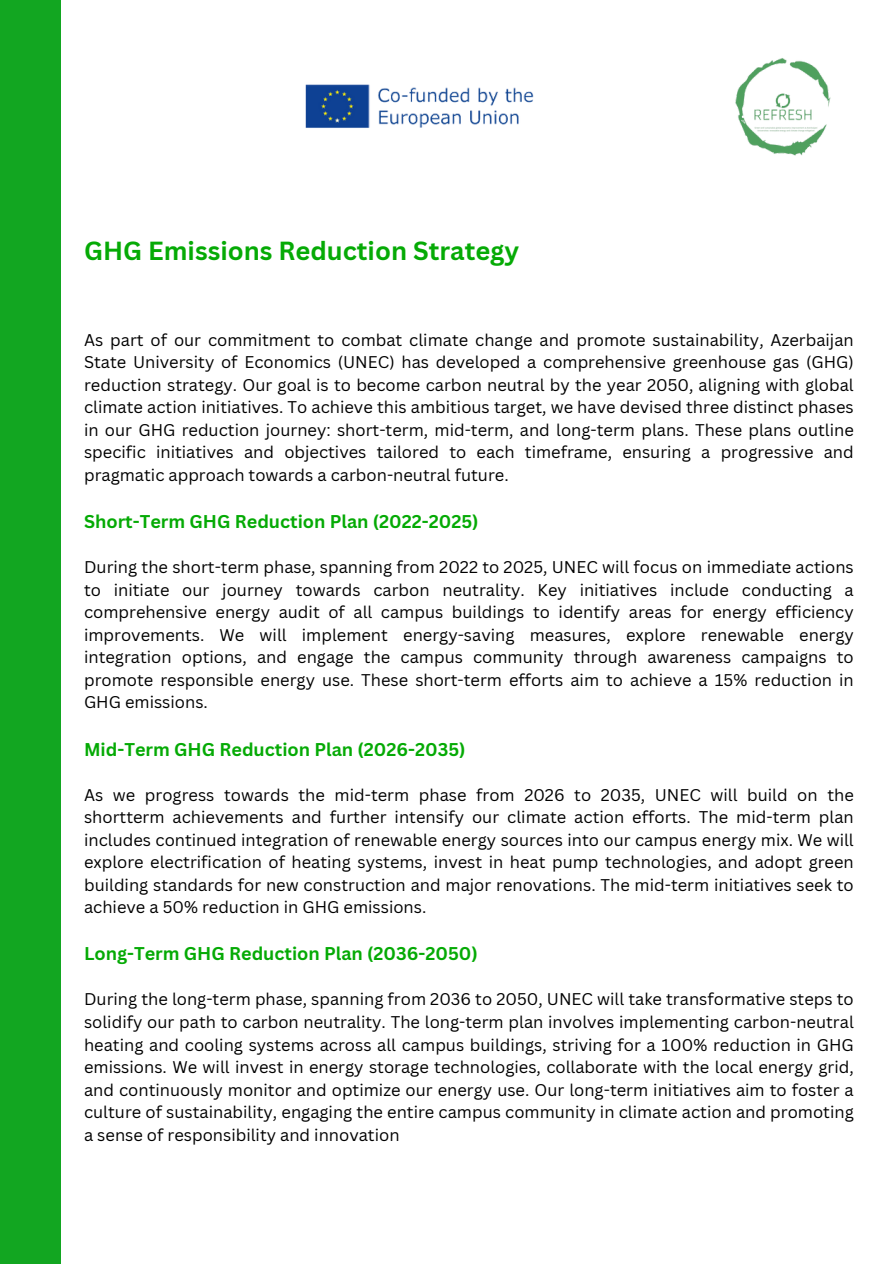
<style>
.page{position:relative;width:894px;height:1264px;background:#fff}
.page>*{position:absolute;margin:0;border:0;box-sizing:border-box;transform-origin:0 0}
.t1{font:700 25.5px "Canva Sans";color:#05aa05}
.t2{font:700 18px "Canva Sans";color:#05aa05}
.t3{font:16.5px/22.5px "Canva Sans";color:#000;text-align:justify}
</style>
<div class="page">
<div style="left:0;top:0;width:60px;height:1263px;background:#12a621"></div>
<img style="left:735px;top:58px;width:96px;height:98px">
<img style="left:305px;top:84px;width:229px;height:44px">
<p class="t1" style="left:84px;top:233px;width:436px">GHG Emissions Reduction Strategy</p>
<p class="t3" style="left:84px;top:328px;width:771px">As part of our commitment to combat climate change and promote sustainability, Azerbaijan State University of Economics (UNEC) has developed a comprehensive greenhouse gas (GHG) reduction strategy. Our goal is to become carbon neutral by the year 2050, aligning with global climate action initiatives. To achieve this ambitious target, we have devised three distinct phases in our GHG reduction journey: short-term, mid-term, and long-term plans. These plans outline specific initiatives and objectives tailored to each timeframe, ensuring a progressive and pragmatic approach towards a carbon-neutral future.</p>
<p class="t2" style="left:84px;top:509px;width:396px">Short-Term GHG Reduction Plan (2022-2025)</p>
<h1 class="t3" style="left:84px;top:555px;width:771px">During the short-term phase, spanning from 2022 to 2025, UNEC will focus on immediate actions to initiate our journey towards carbon neutrality. Key initiatives include conducting a comprehensive energy audit of all campus buildings to identify areas for energy efficiency improvements. We will implement energy-saving measures, explore renewable energy integration options, and engage the campus community through awareness campaigns to promote responsible energy use. These short-term efforts aim to achieve a 15% reduction in GHG emissions.</h1>
<p class="t2" style="left:84px;top:736px;width:383px">Mid-Term GHG Reduction Plan (2026-2035)</p>
<h2 class="t3" style="left:84px;top:783px;width:771px">As we progress towards the mid-term phase from 2026 to 2035, UNEC will build on the shortterm achievements and further intensify our climate action efforts. The mid-term plan includes continued integration of renewable energy sources into our campus energy mix. We will explore electrification of heating systems, invest in heat pump technologies, and adopt green building standards for new construction and major renovations. The mid-term initiatives seek to achieve a 50% reduction in GHG emissions.</h2>
<p class="t2" style="left:84px;top:941px;width:395px">Long-Term GHG Reduction Plan (2036-2050)</p>
<h2 class="t3" style="left:84px;top:987px;width:771px">During the long-term phase, spanning from 2036 to 2050, UNEC will take transformative steps to solidify our path to carbon neutrality. The long-term plan involves implementing carbon-neutral heating and cooling systems across all campus buildings, striving for a 100% reduction in GHG emissions. We will invest in energy storage technologies, collaborate with the local energy grid, and continuously monitor and optimize our energy use. Our long-term initiatives aim to foster a culture of sustainability, engaging the entire campus community in climate action and promoting a sense of responsibility and innovation</h2>
</div>
